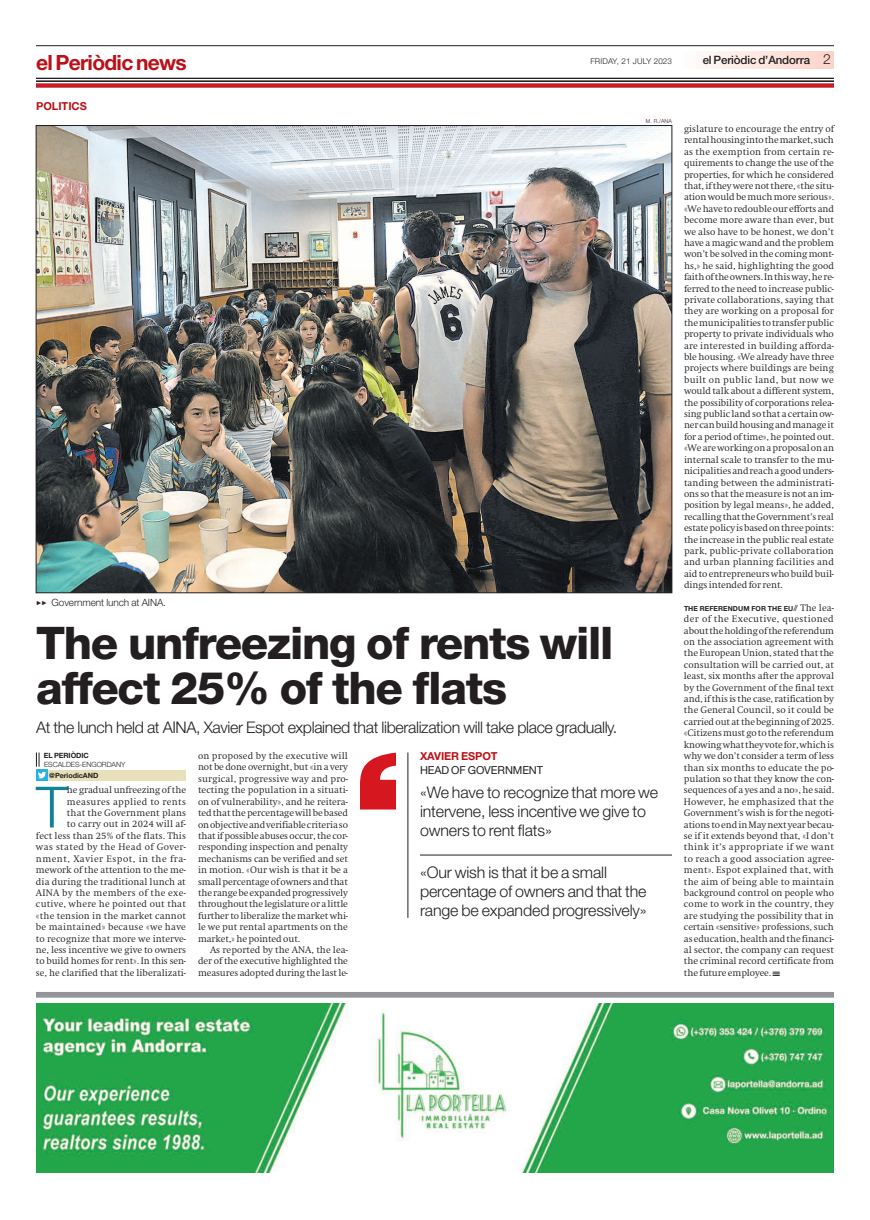
<style>
.page{position:relative;width:870px;height:1220px;background:#fff}
.page>*{position:absolute;margin:0;border:0;box-sizing:border-box;transform-origin:0 0}
.Txt_Cap1{font:300 57px "Helvetica Neue LT Std";color:#128298}
.Tit_4x2{font:800 45px/44.6px "Helvetica Neue LT Std";letter-spacing:-.03em;color:#231f20}
.t1{font:700 21px "Helvetica Neue LT Std";letter-spacing:-.035em;color:#bb1018}
.Frase_TxtSinFilete{font:300 16px/19px "Helvetica Neue LT Std";letter-spacing:-.01em;color:#231f20}
.Subtitulo2_apertura{font:300 16px "Helvetica Neue LT Std";letter-spacing:-.025em;color:#231f20}
.t2{font:300 14px "Helvetica Neue LT Std";color:#231f20}
.t3{font:500 11.5px "Helvetica Neue LT Std";letter-spacing:-.015em;color:#231f20}
.Frase_NombreCargo{font:11px "Helvetica Neue LT Std";letter-spacing:-.01em;color:#231f20}
.Frase_NombreCargo-2{font:700 11px "Helvetica Neue LT Std";letter-spacing:-.01em;color:#bb1018}
.Antetitulo{font:700 11px "Helvetica Neue LT Std";color:#bb1018}
.Foto_PieFlechas{font:300 10px "Helvetica Neue LT Std";letter-spacing:-.01em;color:#231f20}
.Txt_Sangría{font:300 9.1px/11.4px "Swift ND Std";letter-spacing:-.015em;color:#231f20;text-align:justify}
.Txt_Cap1-2{font:300 9.1px/11.4px "Swift ND Std";letter-spacing:.01em;color:#231f20;text-align:right}
.Txt_Ladillo{font:300 9.1px/11.4px "Swift ND Std";letter-spacing:-.015em;color:#231f20;text-align:justify}
.t4{font:300 8px "Helvetica Neue LT Std";letter-spacing:.02em;color:#231f20}
.Firma1_Lugar{font:300 7.2px "Helvetica Neue LT Std";letter-spacing:-.01em;color:#231f20}
.Firmatwitter_-twitte{font:700 7.2px "Helvetica Neue LT Std";letter-spacing:-.01em;color:#231f20}
.Firma1_Nombre{font:700 7.2px "Helvetica Neue LT Std";letter-spacing:-.01em;color:#231f20}
.Txt_Ladillo-2{font:700 6.9px "Helvetica Neue LT Std";letter-spacing:.015em;color:#231f20}
.Foto_Firma{font:300 5.5px "Helvetica Neue LT Std";color:#231f20}
.s1{font-family:"Swift ND Std";font-weight:300;font-size:9.1px}
</style>
<div class="page">
<hr style="left:36px;top:46px;width:798px;height:1px;background:#231f20">
<div style="left:678px;top:51px;width:156px;height:18px;background:linear-gradient(to right,#fefefe,#fcd3c8)"></div>
<hr style="left:36px;top:78px;width:798px;height:1px;background:#231f20">
<hr style="left:36px;top:81px;width:798px;height:1px;background:#231f20">
<svg style="left:36px;top:84px;width:798px;height:4px;background:#cd2c34"></svg>
<img style="left:36px;top:1003px;width:798px;height:169px">
<div style="left:36px;top:992px;width:798px;height:6px;background:#939598"></div>
<img style="left:38px;top:127px;width:632px;height:464px">
<div style="left:42px;top:770px;width:144px;height:10px;background:#e8e0ba"></div>
<svg style="left:36px;top:752px;width:11px;height:29px"></svg>
<hr style="left:408px;top:752px;width:1px;height:166px;background:#231f20">
<svg style="left:360px;top:752px;width:36px;height:57px"></svg>
<hr style="left:420px;top:855px;width:252px;height:1px;background:#231f20">
<p class="t1" style="left:36px;top:50px;width:152px">el Periòdic news</p>
<p class="t4" style="left:590px;top:57px;width:83px">FRIDAY, 21 JULY 2023</p>
<p class="t3" style="left:703px;top:53px;width:109px">el Periòdic d’Andorra</p>
<p class="t2" style="left:823px;top:51px;width:9px">2</p>
<p class="Antetitulo" style="left:36px;top:100px;width:52px">POLITICS</p>
<p class="Foto_Firma" style="left:646px;top:118px;width:28px">M. R./ANA</p>
<p class="Foto_PieFlechas" style="left:36px;top:596px;width:132px">✓✓ Government lunch at AINA.</p>
<p class="Tit_4x2" style="left:36px;top:621px;width:579px">The unfreezing of rents will affect 25% of the flats</p>
<p class="Subtitulo2_apertura" style="left:36px;top:718px;width:583px">At the lunch held at AINA, Xavier Espot explained that liberalization will take place gradually.</p>
<p class="Firma1_Nombre" style="left:44px;top:751px;width:46px">EL PERIÒDIC</p>
<p class="Firma1_Lugar" style="left:44px;top:760px;width:83px">ESCALDES-ENGORDANY</p>
<p class="Firmatwitter_-twitte" style="left:49px;top:770px;width:51px">@PeriodicAND</p>
<p class="Txt_Cap1-2" style="left:36px;top:784px;width:152px">he gradual unfreezing of the measures applied to rents<br>that the Government plans<br>to carry out in 2024 will af-<br>fect less than 25% of the flats. This was stated by the Head of Gover&shy;nment, Xavier Espot, in the fra&shy;mework of the attention to the me&shy;dia during the traditional lunch at<br>AINA by the members of the exe&shy;cutive, where he pointed out that «the tension in the market cannot be maintained» because «we have to recognize that more we interve&shy;ne, less incentive we give to owners to build homes for rent». In this sen&shy;se, he clarified that the liberalizati-</p>
<p class="Txt_Cap1" style="left:36px;top:772px;width:33px">T</p>
<p class="Txt_Cap1-2" style="left:198px;top:750px;width:152px;text-align:justify">on proposed by the executive will not be done overnight, but «in a very surgical, progressive way and pro&shy;tecting the population in a situati&shy;on of vulnerability», and he reitera&shy;ted that the percentage will be based on objective and verifiable criteria so that if possible abuses occur, the cor&shy;responding inspection and penalty mechanisms can be verified and set in motion. «Our wish is that it be a small percentage of owners and that the range be expanded progressively throughout the legislature or a little further to liberalize the market whi&shy;le we put rental apartments on the market,» he pointed out.</p>
<p class="Txt_Sangría" style="left:198px;top:944px;width:152px;text-indent:12px">As reported by the ANA, the lea&shy;der of the executive highlighted the measures adopted during the last le-</p>
<p class="Frase_NombreCargo-2" style="left:420px;top:750px;width:79px">XAVIER ESPOT</p>
<p class="Frase_NombreCargo" style="left:420px;top:764px;width:125px">HEAD OF GOVERNMENT</p>
<p class="Frase_TxtSinFilete" style="left:420px;top:783px;width:240px">«We have to recognize that more we intervene, less incentive we give to owners to rent flats»</p>
<p class="Frase_TxtSinFilete" style="left:420px;top:862px;width:228px">«Our wish is that it be a small percentage of owners and that the range be expanded progressively»</p>
<p class="Txt_Sangría" style="left:684px;top:123px;width:152px">gislature to encourage the entry of rental housing into the market, such as the exemption from certain re&shy;quirements to change the use of the properties, for which he considered that, if they were not there, «the situ&shy;ation would be much more serious». «We have to redouble our efforts and become more aware than ever, but we also have to be honest, we don’t have a magic wand and the problem won’t be solved in the coming mont&shy;hs,» he said, highlighting the good faith of the owners. In this way, he re&shy;ferred to the need to increase public&shy;private collaborations, saying that they are working on a proposal for the municipalities to transfer public property to private individuals who are interested in building afforda&shy;ble housing. «We already have three projects where buildings are being built on public land, but now we would talk about a different system, the possibility of corporations relea&shy;sing public land so that a certain ow&shy;ner can build housing and manage it for a period of time», he pointed out. «We are working on a proposal on an internal scale to transfer to the mu&shy;nicipalities and reach a good unders&shy;tanding between the administrati&shy;ons so that the measure is not an im&shy;position by legal means», he added, recalling that the Government’s real estate policy is based on three points: the increase in the public real estate park, public-private collaboration and urban planning facilities and aid to entrepreneurs who build buil&shy;dings intended for rent.</p>
<p class="Txt_Ladillo-2" style="left:684px;top:604px;width:151px">THE REFERENDUM FOR THE EU <span class="s1">The lea-</span></p>
<p class="Txt_Ladillo" style="left:684px;top:613px;width:152px">der of the Executive, questioned about the holding of the referendum on the association agreement with the European Union, stated that the consultation will be carried out, at least, six months after the approval by the Government of the final text and, if this is the case, ratification by the General Council, so it could be carried out at the beginning of 2025. «Citizens must go to the referendum knowing what they vote for, which is why we don’t consider a term of less than six months to educate the po&shy;pulation so that they know the con&shy;sequences of a yes and a no», he said.<br>However, he emphasized that the Government’s wish is for the negoti&shy;ations to end in May next year becau&shy;se if it extends beyond that, «I don’t think it’s appropriate if we want to reach a good association agree&shy;ment». Espot explained that, with the aim of being able to maintain background control on people who come to work in the country, they are studying the possibility that in certain «sensitive» professions, such as education, health and the financi&shy;al sector, the company can request the criminal record certificate from the future employee. ★</p>
</div>
